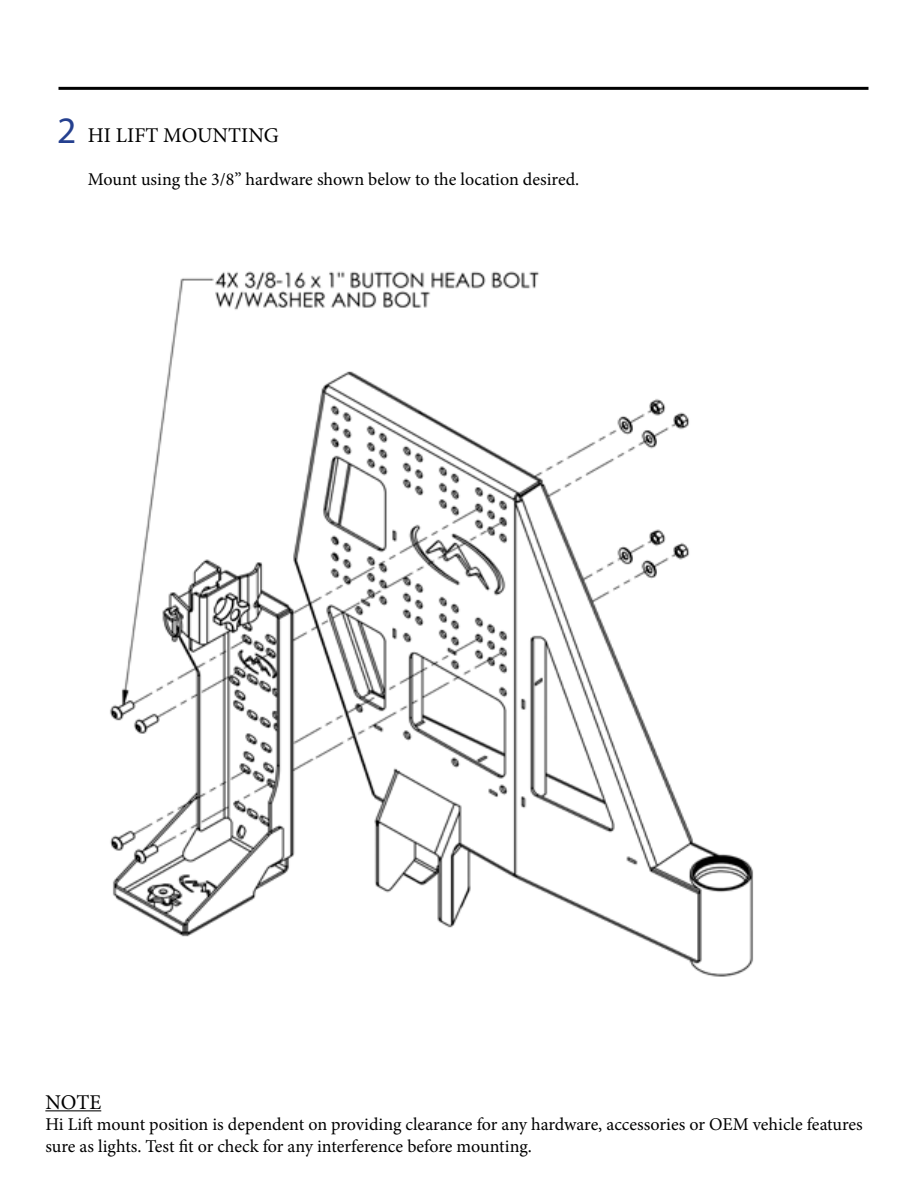
<style>
.page{position:relative;width:918px;height:1188px;background:#fff}
.page>*{position:absolute;margin:0;border:0;box-sizing:border-box;transform-origin:0 0}
.t1{font:37.5px "Myriad Pro";color:#25408f}
.t2{font:21px "Minion Pro";color:#000}
.t3{font:18px/21.6px "Minion Pro";letter-spacing:-.005em;color:#000}
</style>
<div class="page">
<hr style="left:58px;top:87px;width:810px;height:3px;background:#000">
<img style="left:110px;top:271px;width:644px;height:706px">
<hr style="left:45px;top:1110px;width:56px;height:1px;background:#000">
<h1 class="t1" style="left:57px;top:108px;width:21px">2</h1>
<p class="t2" style="left:88px;top:121px;width:192px">HI LIFT MOUNTING</p>
<p class="t3" style="left:88px;top:168px;width:493px">Mount using the 3/8” hardware shown below to the location desired.</p>
<p class="t2" style="left:45px;top:1088px;width:57px">NOTE</p>
<p class="t3" style="left:45px;top:1114px;width:819px">Hi Lift mount position is dependent on providing clearance for any hardware, accessories or OEM vehicle features sure as lights. Test fit or check for any interference before mounting.</p>
</div>
